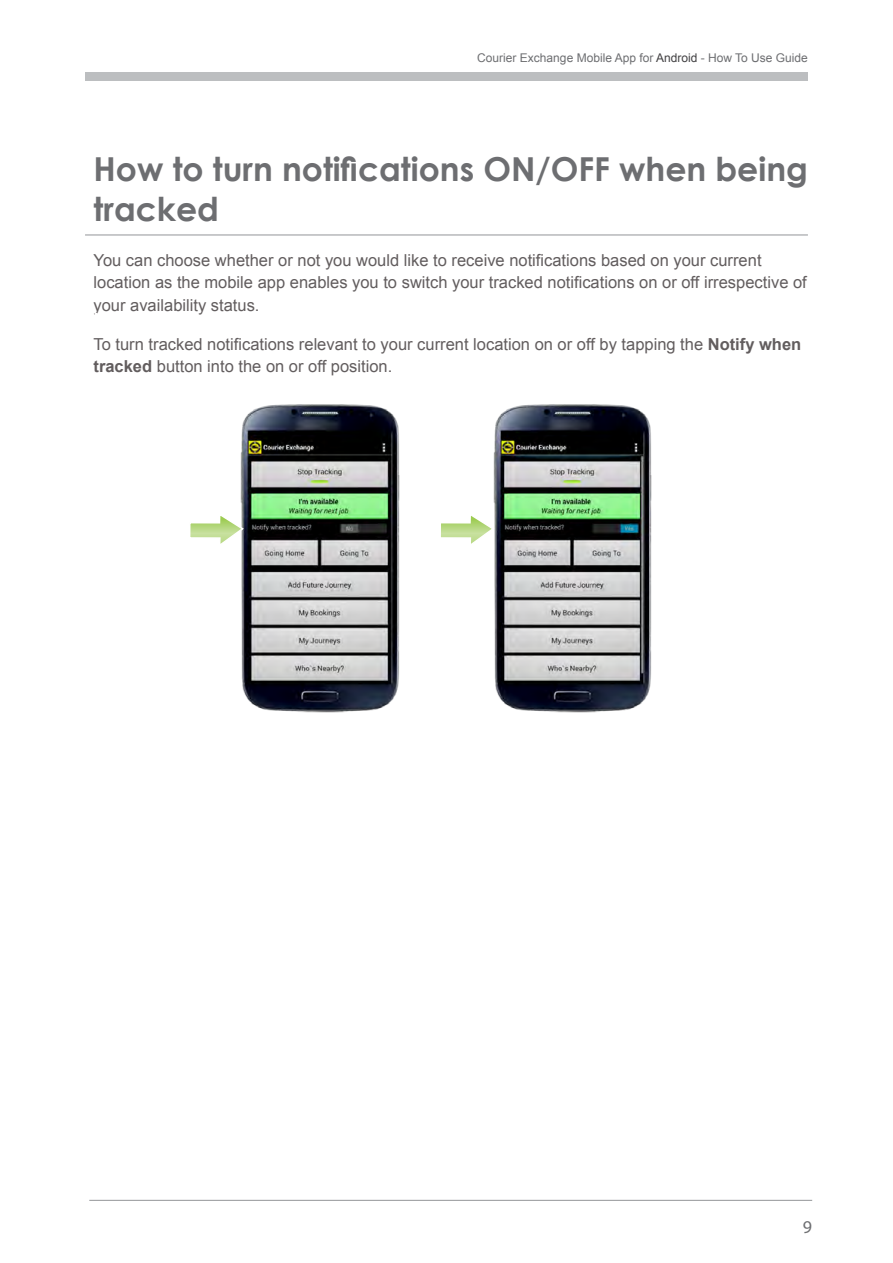
<style>
.page{position:relative;width:893px;height:1263px;background:#fff}
.page>*{position:absolute;margin:0;border:0;box-sizing:border-box;transform-origin:0 0}
.t1{font:700 33px/39.6px "Century Gothic";color:#6d6e71}
.t2{font:18px "Myriad Pro";color:#6d6e71}
.t3{font:16.5px/22.5px "Arial";color:#625d5e}
.t4{font:12px "Arial";color:#6d6e71}
.s1{color:#414042}
.s2{font-weight:700}
</style>
<div class="page">
<hr style="left:89px;top:1200px;width:723px;height:1px;background:#939598">
<div style="left:85px;top:72px;width:723px;height:9px;background:#bcbec0"></div>
<hr style="left:85px;top:235px;width:723px;height:1px;background:#939598">
<img style="left:493px;top:404px;width:159px;height:309px">
<img style="left:240px;top:404px;width:160px;height:309px">
<svg style="left:441px;top:512px;width:55px;height:36px"></svg>
<svg style="left:190px;top:512px;width:55px;height:36px"></svg>
<p class="t4" style="left:477px;top:49px;width:332px">Courier Exchange Mobile App for <span class="s1">Android</span> - How To Use Guide</p>
<h1 class="t1" style="left:94px;top:148px;width:716px">How to turn notifications ON/OFF when being tracked</h1>
<p class="t3" style="left:94px;top:249px;width:715px">You can choose whether or not you would like to receive notifications based on your current location as the mobile app enables you to switch your tracked notifications on or off irrespective of your availability status.</p>
<p class="t3" style="left:94px;top:332px;width:709px">To turn tracked notifications relevant to your current location on or off by tapping the <span class="s2">Notify when tracked</span> button into the on or off position.</p>
<p class="t2" style="left:803px;top:1216px;width:11px">9</p>
</div>
